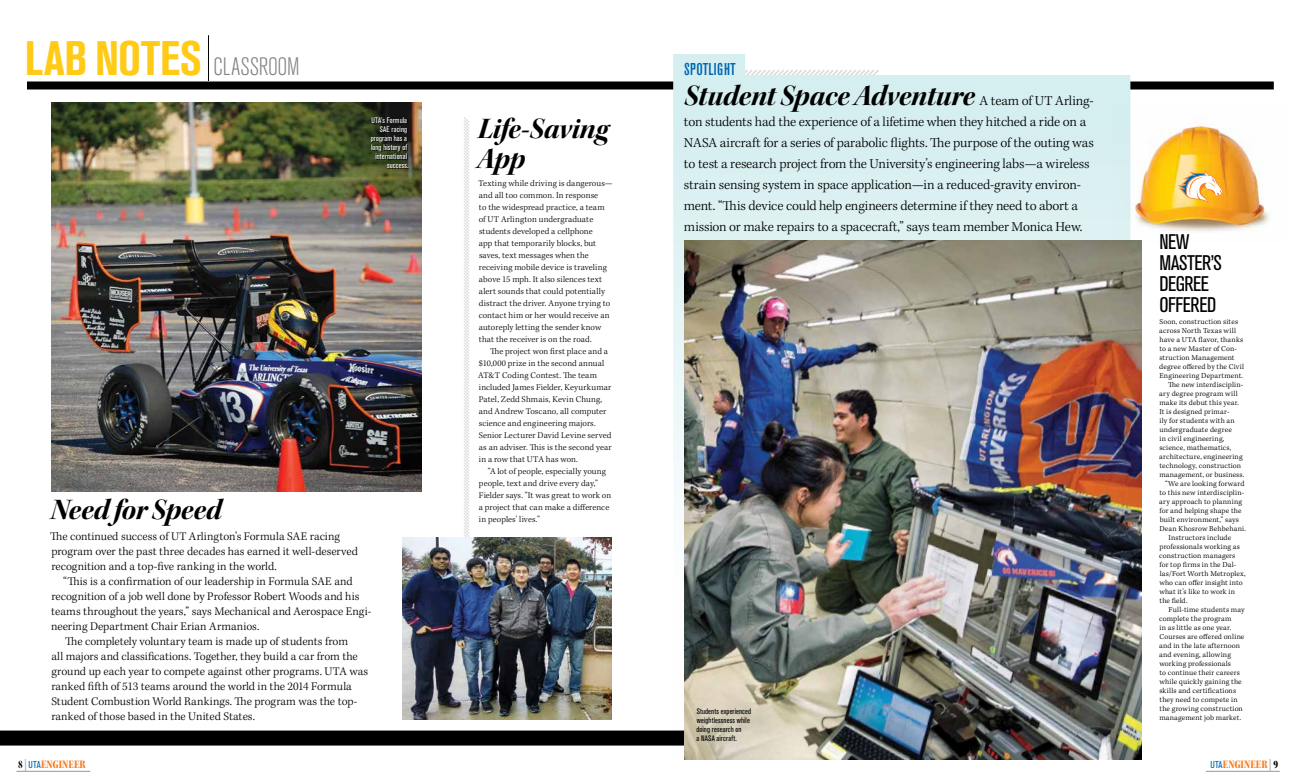
<style>
.page{position:relative;width:1296px;height:783px;background:#fff}
.page>*{position:absolute;margin:0;border:0;box-sizing:border-box;transform-origin:0 0}
.t1{font:30px/30px "Kepler Std Bold It Disp";letter-spacing:-.01em;color:#000}
.t2{font:300 condensed 25px "Akzidenz Grotesk BE";letter-spacing:-.005em;color:#808285}
.t3{font:condensed 21px/21px "Akzidenz Grotesk BE";letter-spacing:-.025em;color:#000}
.t4{font:500 condensed 17px "Akzidenz Grotesk BE";letter-spacing:.025em;color:#0067b1}
.t5{font:300 14px/21px "Kepler Std";letter-spacing:-.01em;color:#000}
.t6{font:300 12px/15px "Kepler Std";letter-spacing:-.005em;color:#000}
.t7{font:12px "Kepler Std Black Cn Subh";color:#f58025}
.t8{font:300 9px/12px "Kepler Std";letter-spacing:.015em;color:#000}
.t9{font:condensed 8px/9px "Akzidenz Grotesk BE";letter-spacing:.015em;color:#000}
.t10{font:condensed 8px/9px "Akzidenz Grotesk BE";letter-spacing:.015em;color:#fff;text-align:right}
.t11{font:7.8px "Kepler Std Light Capt";letter-spacing:.02em;color:#000}
.s1{font-weight:700;font-size:48px;color:#ffcb16}
.s2{font-family:"Kepler Std";font-weight:300;font-size:14px}
.s3{font-family:"Kepler Std Black Cn Disp";color:#000}
.s4{font-family:"Kepler Std";font-weight:300;color:#939598}
.s5{font-family:"Akzidenz Grotesk BE";font-stretch:condensed;font-size:10px;color:#0067b1}
</style>
<div class="page">
<hr style="left:16px;top:771px;width:74px;height:1px;background:#939598">
<hr style="left:1206px;top:771px;width:74px;height:1px;background:#939598">
<div style="left:27px;top:82px;width:1247px;height:8px;background:#000"></div>
<div style="left:0;top:731px;width:1128px;height:15px;background:#000"></div>
<svg style="left:673px;top:54px;width:457px;height:706px;background:#dcf0f1"></svg>
<img style="left:51px;top:102px;width:371px;height:390px">
<svg style="left:464px;top:117px;width:5px;height:420px"></svg>
<hr style="left:208px;top:35px;width:1px;height:46px;background:#000">
<img style="left:684px;top:240px;width:457px;height:519px">
<img style="left:403px;top:537px;width:209px;height:183px">
<img style="left:1114px;top:105px;width:156px;height:137px">
<svg style="left:1178px;top:170px;width:45px;height:34px"></svg>
<svg style="left:371px;top:117px;width:38px;height:52px;background:#212717"></svg>
<h2 class="t2" style="left:25px;top:53px;width:276px"><span class="s1">LAB NOTES</span> CLASSROOM</h2>
<p class="t10" style="left:371px;top:116px;width:39px">UTA’s Formula<br>SAE racing program has a long history of international success.</p>
<h1 class="t1" style="left:51px;top:495px;width:173px">Need for Speed</h1>
<h3 class="t6" style="left:50px;top:529px;width:309px">The continued success of UT Arlington’s Formula SAE racing program over the past three decades has earned it well-deserved recognition and a top-five ranking in the world.</h3>
<h3 class="t6" style="left:63px;top:574px;width:291px">“This is a confirmation of our leadership in Formula SAE and</h3>
<h3 class="t6" style="left:51px;top:589px;width:310px">recognition of a job well done by Professor Robert Woods and his</h3>
<h3 class="t6" style="left:51px;top:604px;width:322px">teams throughout the years,” says Mechanical and Aerospace Engi-</h3>
<h3 class="t6" style="left:51px;top:619px;width:210px">neering Department Chair Erian Armanios.</h3>
<h3 class="t6" style="left:65px;top:634px;width:284px">The completely voluntary team is made up of students from</h3>
<h3 class="t6" style="left:51px;top:649px;width:308px">all majors and classifications. Together, they build a car from the</h3>
<h3 class="t6" style="left:51px;top:664px;width:318px">ground up each year to compete against other programs. UTA was</h3>
<h3 class="t6" style="left:51px;top:679px;width:302px">ranked fifth of 513 teams around the world in the 2014 Formula</h3>
<h3 class="t6" style="left:51px;top:694px;width:308px">Student Combustion World Rankings. The program was the top-</h3>
<h3 class="t6" style="left:51px;top:709px;width:205px">ranked of those based in the United States.</h3>
<h1 class="t1" style="left:477px;top:114px;width:133px">Life-Saving<br>App</h1>
<p class="t8" style="left:479px;top:178px;width:136px">Texting while driving is dangerous— and all too common. In response<br>to the widespread practice, a team of UT Arlington undergraduate students developed a cellphone<br>app that temporarily blocks, but saves, text messages when the receiving mobile device is traveling above 15 mph. It also silences text alert sounds that could potentially distract the driver. Anyone trying to contact him or her would receive an autoreply letting the sender know that the receiver is on the road.</p>
<p class="t8" style="left:478px;top:346px;width:135px;text-indent:12px">The project won first place and a $10,000 prize in the second annual<br>AT&amp;T Coding Contest. The team included James Fielder, Keyurkumar<br>Patel, Zedd Shmais, Kevin Chung, and Andrew Toscano, all computer science and engineering majors.<br>Senior Lecturer David Levine served as an adviser. This is the second year in a row that UTA has won.</p>
<p class="t8" style="left:479px;top:465px;width:134px;text-indent:9px">“A lot of people, especially young people, text and drive every day,”<br>Fielder says. “It was great to work on a project that can make a difference in peoples’ lives.”</p>
<h3 class="t4" style="left:684px;top:60px;width:53px">SPOTLIGHT</h3>
<h1 class="t1" style="left:684px;top:81px;width:411px">Student Space Adventure <span class="s2">A team of UT Arling-</span></h1>
<p class="t5" style="left:684px;top:112px;width:411px">ton students had the experience of a lifetime when they hitched a ride on a NASA aircraft for a series of parabolic flights. The purpose of the outing was to test a research project from the University’s engineering labs—a wireless strain sensing system in space application—in a reduced-gravity environ&shy;ment. “This device could help engineers determine if they need to abort a mission or make repairs to a spacecraft,” says team member Monica Hew.</p>
<p class="t9" style="left:696px;top:707px;width:56px">Students experienced weightlessness while doing research on<br>a NASA aircraft.</p>
<h3 class="t3" style="left:1160px;top:232px;width:64px">NEW<br>MASTER’S<br>DEGREE<br>OFFERED</h3>
<p class="t11" style="left:1160px;top:317px;width:80px">Soon, construction sites</p>
<p class="t11" style="left:1159px;top:326px;width:78px">across North Texas will</p>
<p class="t11" style="left:1160px;top:335px;width:85px">have a UTA flavor, thanks</p>
<p class="t11" style="left:1159px;top:344px;width:79px">to a new Master of Con-</p>
<p class="t11" style="left:1159px;top:353px;width:77px">struction Management</p>
<p class="t11" style="left:1159px;top:362px;width:86px">degree offered by the Civil</p>
<p class="t11" style="left:1160px;top:371px;width:85px">Engineering Department.</p>
<p class="t11" style="left:1168px;top:380px;width:77px">The new interdisciplin-</p>
<p class="t11" style="left:1159px;top:389px;width:80px">ary degree program will</p>
<p class="t11" style="left:1159px;top:398px;width:81px">make its debut this year.</p>
<p class="t11" style="left:1159px;top:407px;width:72px">It is designed primar-</p>
<p class="t11" style="left:1160px;top:416px;width:77px">ily for students with an</p>
<p class="t11" style="left:1160px;top:425px;width:74px">undergraduate degree</p>
<p class="t11" style="left:1160px;top:434px;width:66px">in civil engineering,</p>
<p class="t11" style="left:1159px;top:443px;width:74px">science, mathematics,</p>
<p class="t11" style="left:1159px;top:452px;width:85px">architecture, engineering</p>
<p class="t11" style="left:1159px;top:461px;width:83px">technology, construction</p>
<p class="t11" style="left:1159px;top:470px;width:87px">management, or business.</p>
<p class="t11" style="left:1165px;top:479px;width:81px">“We are looking forward</p>
<p class="t11" style="left:1160px;top:488px;width:86px">to this new interdisciplin-</p>
<p class="t11" style="left:1159px;top:497px;width:84px">ary approach to planning</p>
<p class="t11" style="left:1160px;top:506px;width:83px">for and helping shape the</p>
<p class="t11" style="left:1160px;top:515px;width:81px">built environment,” says</p>
<p class="t11" style="left:1160px;top:524px;width:88px">Dean Khosrow Behbehani.</p>
<p class="t11" style="left:1168px;top:533px;width:64px">Instructors include</p>
<p class="t11" style="left:1160px;top:542px;width:82px">professionals working as</p>
<p class="t11" style="left:1159px;top:551px;width:78px">construction managers</p>
<p class="t11" style="left:1160px;top:560px;width:78px">for top firms in the Dal-</p>
<p class="t11" style="left:1160px;top:569px;width:88px">las/Fort Worth Metroplex,</p>
<p class="t11" style="left:1159px;top:578px;width:85px">who can offer insight into</p>
<p class="t11" style="left:1159px;top:587px;width:77px">what it’s like to work in</p>
<p class="t11" style="left:1159px;top:596px;width:30px">the field.</p>
<p class="t11" style="left:1168px;top:605px;width:78px">Full-time students may</p>
<p class="t11" style="left:1159px;top:614px;width:74px">complete the program</p>
<p class="t11" style="left:1160px;top:623px;width:73px">in as little as one year.</p>
<p class="t11" style="left:1159px;top:632px;width:87px">Courses are offered online</p>
<p class="t11" style="left:1159px;top:641px;width:82px">and in the late afternoon</p>
<p class="t11" style="left:1159px;top:650px;width:73px">and evening, allowing</p>
<p class="t11" style="left:1159px;top:659px;width:73px">working professionals</p>
<p class="t11" style="left:1159px;top:668px;width:82px">to continue their careers</p>
<p class="t11" style="left:1159px;top:677px;width:84px">while quickly gaining the</p>
<p class="t11" style="left:1159px;top:686px;width:78px">skills and certifications</p>
<p class="t11" style="left:1159px;top:695px;width:80px">they need to compete in</p>
<p class="t11" style="left:1159px;top:704px;width:85px">the growing construction</p>
<p class="t11" style="left:1159px;top:713px;width:83px">management job market.</p>
<h3 class="t7" style="left:18px;top:758px;width:69px"><span class="s3">8</span><span class="s4">|</span> <span class="s5">UTA</span>ENGINEER</h3>
<h3 class="t7" style="left:1210px;top:758px;width:69px"><span class="s5">UTA</span>ENGINEER<span class="s4">|</span><span class="s3">9</span></h3>
</div>
